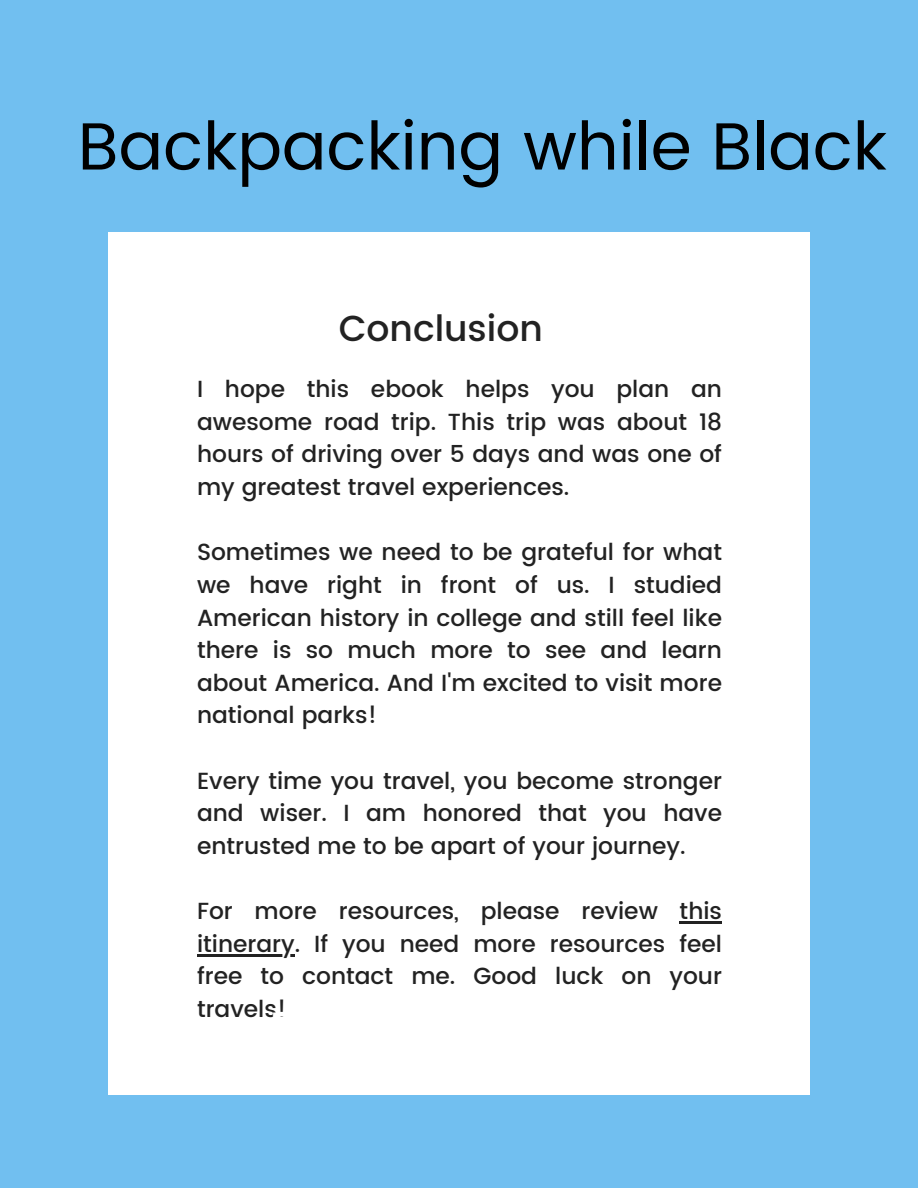
<style>
.page{position:relative;width:918px;height:1188px;background:#71bff0}
.page>*{position:absolute;margin:0;border:0;box-sizing:border-box;transform-origin:0 0}
.t1{font:66.6px "Poppins";color:#000}
.t2{font:500 36.15px "Poppins";color:#222}
.t3{font:500 23.25px/32.7px "Poppins";color:#222;text-align:justify}
</style>
<div class="page">
<div style="left:108px;top:232px;width:702px;height:863px;background:#fff"></div>
<hr style="left:680px;top:921px;width:42px;height:3px;background:#222">
<hr style="left:197px;top:954px;width:98px;height:2px;background:#222">
<h1 class="t1" style="left:78px;top:108px;width:811px">Backpacking while Black</h1>
<h2 class="t2" style="left:339px;top:307px;width:206px">Conclusion</h2>
<p class="t3" style="left:197px;top:373px;width:527px">I hope this ebook helps you plan an awesome road trip. This trip was about 18 hours of driving over 5 days and was one of my greatest travel experiences.</p>
<p class="t3" style="left:197px;top:536px;width:527px">Sometimes we need to be grateful for what we have right in front of us. I studied American history in college and still feel like there is so much more to see and learn about America. And I'm excited to visit more national parks!</p>
<p class="t3" style="left:197px;top:764px;width:527px">Every time you travel, you become stronger and wiser. I am honored that you have entrusted me to be apart of your journey.</p>
<p class="t3" style="left:197px;top:895px;width:527px">For more resources, please review this itinerary. If you need more resources feel free to contact me. Good luck on your travels!</p>
</div>
